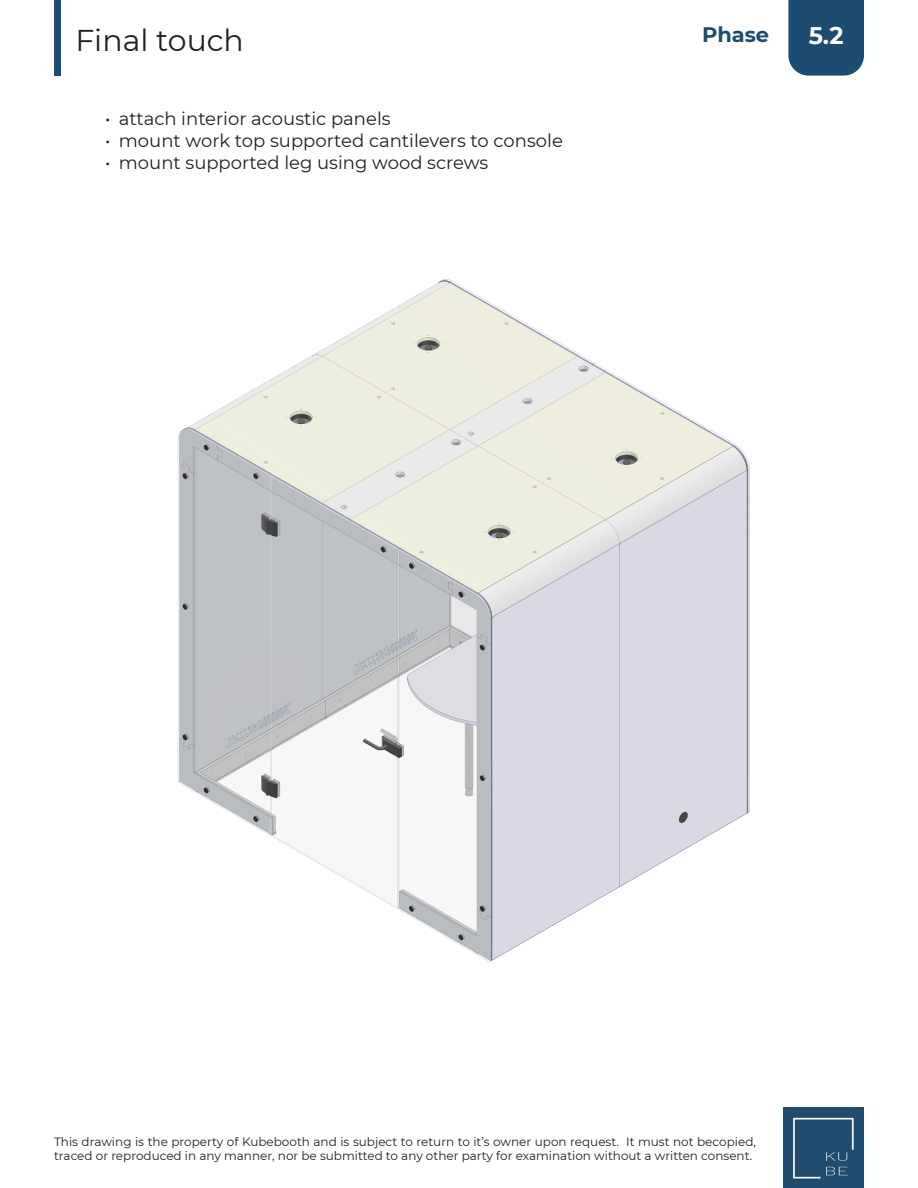
<style>
.page{position:relative;width:918px;height:1188px;background:#fff}
.page>*{position:absolute;margin:0;border:0;box-sizing:border-box;transform-origin:0 0}
.t1{font:30px "Montserrat";color:#231f20}
.t2{font:700 24px "Montserrat";color:#fff}
.t3{font:700 21px "Montserrat";color:#1c4c6f}
.t4{font:18px "Montserrat";color:#231f20}
.t5{font:12px/14.4px "Montserrat";color:#231f20}
</style>
<div class="page">
<div style="left:788px;top:0;width:76px;height:76px;background:#1c4c6f"></div>
<svg style="left:54px;top:0;width:7px;height:76px"></svg>
<img style="left:783px;top:1107px;width:81px;height:81px">
<img style="left:177px;top:279px;width:573px;height:683px">
<h3 class="t3" style="left:702px;top:19px;width:69px">Phase</h3>
<h1 class="t1" style="left:76px;top:19px;width:170px">Final touch</h1>
<h2 class="t2" style="left:809px;top:19px;width:36px">5.2</h2>
<h3 class="t4" style="left:105px;top:107px;width:287px">• attach interior acoustic panels</h3>
<h3 class="t4" style="left:105px;top:128px;width:459px">• mount work top supported cantilevers to console</h3>
<h3 class="t4" style="left:105px;top:150px;width:385px">• mount supported leg using wood screws</h3>
<p class="t5" style="left:54px;top:1134px;width:704px">This drawing is the property of Kubebooth and is subject to return to it’s owner upon request. It must not becopied, traced or reproduced in any manner, nor be submitted to any other party for examination without a written consent.</p>
</div>
